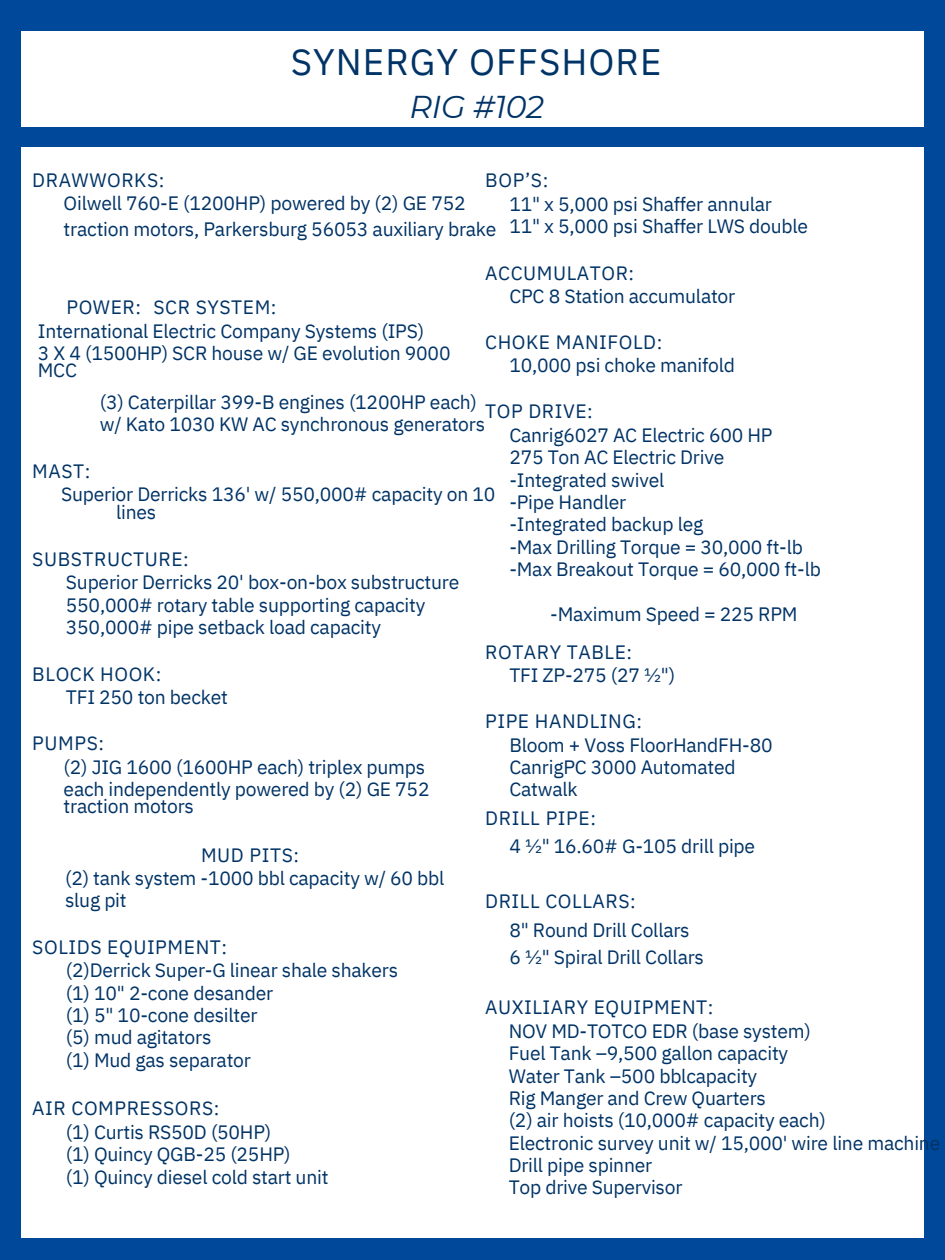
<style>
.page{position:relative;width:945px;height:1260px;background:#00489a}
.page>*{position:absolute;margin:0;border:0;box-sizing:border-box;transform-origin:0 0}
.t1{font:36.75px "IBM Plex Sans";letter-spacing:.03em;color:#036}
.t2{font:italic 31.5px "Montserrat";letter-spacing:-.01em;color:#036}
.t3{font:19.43px/26.2px "IBM Plex Sans";letter-spacing:-.01em;color:#036}
.t4{font:19.43px "IBM Plex Sans";letter-spacing:.03em;color:#036}
.t5{font:19.25px/22.4px "IBM Plex Sans";letter-spacing:-.01em;color:#036}
.t6{font:19.25px "IBM Plex Sans";letter-spacing:.03em;color:#036}
</style>
<div class="page">
<div style="left:21px;top:32px;width:903px;height:95px;background:#fff"></div>
<div style="left:21px;top:147px;width:451px;height:1090px;background:#fff"></div>
<div style="left:472px;top:147px;width:452px;height:1090px;background:#fff"></div>
<p class="t6" style="left:32px;top:167px;width:134px">DRAWWORKS:</p>
<p class="t1" style="left:291px;top:37px;width:372px">SYNERGY OFFSHORE</p>
<p class="t2" style="left:409px;top:88px;width:136px">RIG #102</p>
<p class="t5" style="left:485px;top:169px;width:65px">BOP’S:</p>
<h2 class="t3" style="left:64px;top:189px;width:434px">Oilwell 760-E (1200HP) powered by (2) GE 752 traction motors, Parkersburg 56053 auxiliary brake</h2>
<h2 class="t5" style="left:509px;top:193px;width:300px">11" x 5,000 psi Shaffer annular<br>11" x 5,000 psi Shaffer LWS double</h2>
<p class="t5" style="left:66px;top:296px;width:76px">POWER:</p>
<p class="t6" style="left:153px;top:294px;width:125px">SCR SYSTEM:</p>
<h2 class="t5" style="left:38px;top:319px;width:414px">International Electric Company Systems (IPS)<br>3 X 4 (1500HP) SCR house w/ GE evolution 9000</h2>
<p class="t5" style="left:38px;top:359px;width:41px">MCC</p>
<p class="t6" style="left:485px;top:260px;width:151px">ACCUMULATOR:</p>
<h2 class="t5" style="left:509px;top:284px;width:227px">CPC 8 Station accumulator</h2>
<p class="t6" style="left:485px;top:329px;width:179px">CHOKE MANIFOLD:</p>
<p class="t5" style="left:509px;top:354px;width:227px">10,000 psi choke manifold</p>
<h2 class="t5" style="left:100px;top:391px;width:387px">(3) Caterpillar 399-B engines (1200HP each) w/ Kato 1030 KW AC synchronous generators</h2>
<p class="t6" style="left:485px;top:399px;width:109px">TOP DRIVE:</p>
<p class="t5" style="left:509px;top:424px;width:313px">Canrig6027 AC Electric 600 HP<br>275 Ton AC Electric Drive -Integrated swivel<br>-Pipe Handler<br>-Integrated backup leg<br>-Max Drilling Torque = 30,000 ft-lb -Max Breakout Torque = 60,000 ft-lb</p>
<p class="t5" style="left:32px;top:459px;width:60px">MAST:</p>
<h2 class="t5" style="left:61px;top:483px;width:436px">Superior Derricks 136' w/ 550,000# capacity on 10</h2>
<p class="t5" style="left:116px;top:501px;width:42px">lines</p>
<h2 class="t6" style="left:32px;top:546px;width:158px">SUBSTRUCTURE:</h2>
<p class="t5" style="left:66px;top:571px;width:395px">Superior Derricks 20' box-on-box substructure<br>550,000# rotary table supporting capacity<br>350,000# pipe setback load capacity</p>
<p class="t3" style="left:550px;top:600px;width:249px">-Maximum Speed = 225 RPM</p>
<h2 class="t6" style="left:32px;top:661px;width:131px">BLOCK HOOK:</h2>
<p class="t3" style="left:66px;top:684px;width:164px">TFI 250 ton becket</p>
<h1 class="t5" style="left:32px;top:732px;width:73px">PUMPS:</h1>
<h2 class="t5" style="left:64px;top:756px;width:367px">(2) JIG 1600 (1600HP each) triplex pumps each independently powered by (2) GE 752</h2>
<p class="t5" style="left:64px;top:795px;width:132px">traction motors</p>
<h2 class="t5" style="left:201px;top:843px;width:100px">MUD PITS:</h2>
<p class="t5" style="left:65px;top:867px;width:381px">(2) tank system -1000 bbl capacity w/ 60 bbl slug pit</p>
<h2 class="t4" style="left:32px;top:934px;width:196px">SOLIDS EQUIPMENT:</h2>
<h2 class="t5" style="left:66px;top:959px;width:334px">(2)Derrick Super-G linear shale shakers (1) 10" 2-cone desander<br>(1) 5" 10-cone desilter<br>(5) mud agitators<br>(1) Mud gas separator</h2>
<h2 class="t6" style="left:32px;top:1096px;width:189px">AIR COMPRESSORS:</h2>
<p class="t5" style="left:66px;top:1121px;width:264px">(1) Curtis RS50D (50HP)<br>(1) Quincy QGB-25 (25HP)<br>(1) Quincy diesel cold start unit</p>
<h2 class="t6" style="left:485px;top:639px;width:148px">ROTARY TABLE:</h2>
<h2 class="t5" style="left:509px;top:663px;width:167px">TFI ZP-275 (27 ½")</h2>
<h2 class="t6" style="left:485px;top:708px;width:158px">PIPE HANDLING:</h2>
<h2 class="t5" style="left:509px;top:733px;width:265px">Bloom + Voss FloorHandFH-80<br>CanrigPC 3000 Automated<br>Catwalk</h2>
<p class="t6" style="left:485px;top:805px;width:112px">DRILL PIPE:</p>
<h2 class="t5" style="left:509px;top:834px;width:247px">4 ½" 16.60# G-105 drill pipe</h2>
<p class="t6" style="left:485px;top:888px;width:152px">DRILL COLLARS:</p>
<p class="t5" style="left:509px;top:916px;width:196px;line-height:27.7px">8" Round Drill Collars<br>6 ½" Spiral Drill Collars</p>
<h2 class="t6" style="left:485px;top:995px;width:230px">AUXILIARY EQUIPMENT:</h2>
<p class="t5" style="left:509px;top:1020px;width:433px">NOV MD-TOTCO EDR (base system)<br>Fuel Tank –9,500 gallon capacity<br>Water Tank –500 bblcapacity<br>Rig Manger and Crew Quarters<br>(2) air hoists (10,000# capacity each)<br>Electronic survey unit w/ 15,000' wire line machine<br>Drill pipe spinner<br>Top drive Supervisor</p>
</div>
